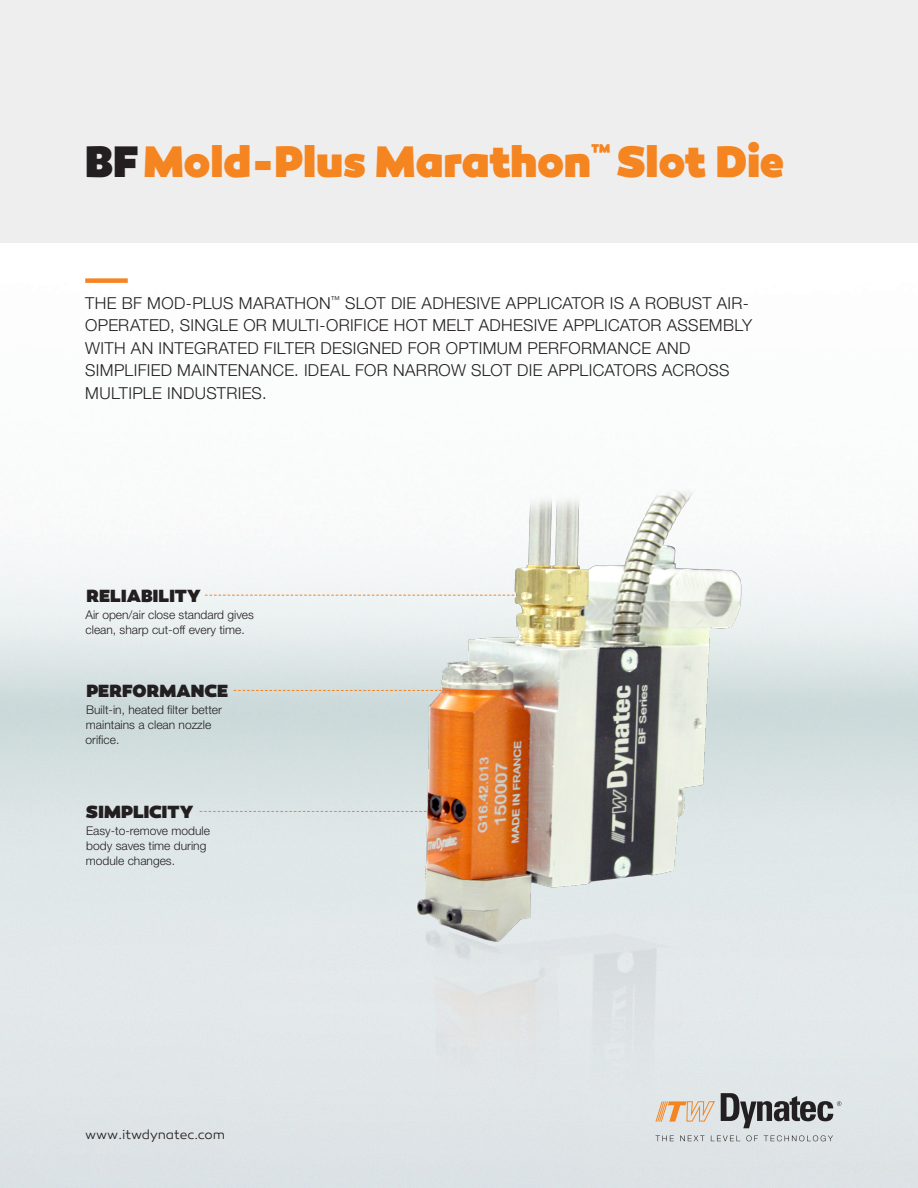
<style>
.page{position:relative;width:918px;height:1188px;background:#fff}
.page>*{position:absolute;margin:0;border:0;box-sizing:border-box;transform-origin:0 0}
.t1{font:900 45px "Canaro";color:#f58520;scale:.96 1}
.t2{font:900 18px "Canaro";letter-spacing:.01em;color:#231f20}
.t3{font:300 16.5px/22.5px "Helvetica Neue LT Std";letter-spacing:.02em;color:#231f20}
.t4{font:300 13.5px "Canaro";letter-spacing:-.005em;color:#231f20}
.t5{font:300 12px/15px "Helvetica Neue LT Std";color:#231f20}
.s1{color:#231f20}
</style>
<div class="page">
<div style="left:0;top:0;width:918px;height:242px;background:#eeeeef"></div>
<div style="left:85px;top:278px;width:43px;height:5px;background:#f58520"></div>
<svg style="left:808px;top:1093px;width:33px;height:35px"></svg>
<svg style="left:808px;top:1135px;width:25px;height:6px"></svg>
<svg style="left:205px;top:595px;width:103px;height:1px"></svg>
<svg style="left:234px;top:690px;width:74px;height:1px"></svg>
<svg style="left:200px;top:811px;width:108px;height:1px"></svg>
<img style="left:308px;top:473px;width:500px;height:686px">
<p class="t1" style="left:85px;top:132px;width:729px"><span class="s1">BF</span>Mold-Plus Marathon<sup>™</sup> Slot Die</p>
<p class="t3" style="left:85px;top:291px;width:668px">THE BF MOD-PLUS MARATHON<sup>™</sup> SLOT DIE ADHESIVE APPLICATOR IS A ROBUST AIR-OPERATED, SINGLE OR MULTI-ORIFICE HOT MELT ADHESIVE APPLICATOR ASSEMBLY WITH AN INTEGRATED FILTER DESIGNED FOR OPTIMUM PERFORMANCE AND SIMPLIFIED MAINTENANCE. IDEAL FOR NARROW SLOT DIE APPLICATORS ACROSS MULTIPLE INDUSTRIES.</p>
<p class="t2" style="left:86px;top:584px;width:116px">RELIABILITY</p>
<p class="t5" style="left:85px;top:607px;width:170px">Air open/air close standard gives clean, sharp cut-off every time.</p>
<p class="t2" style="left:86px;top:679px;width:143px">PERFORMANCE</p>
<p class="t5" style="left:86px;top:702px;width:138px">Built-in, heated filter better maintains a clean nozzle orifice.</p>
<p class="t2" style="left:86px;top:800px;width:109px">SIMPLICITY</p>
<p class="t5" style="left:86px;top:823px;width:126px">Easy-to-remove module body saves time during module changes.</p>
<p class="t4" style="left:85px;top:1127px;width:142px">www.itwdynatec.com</p>
</div>
